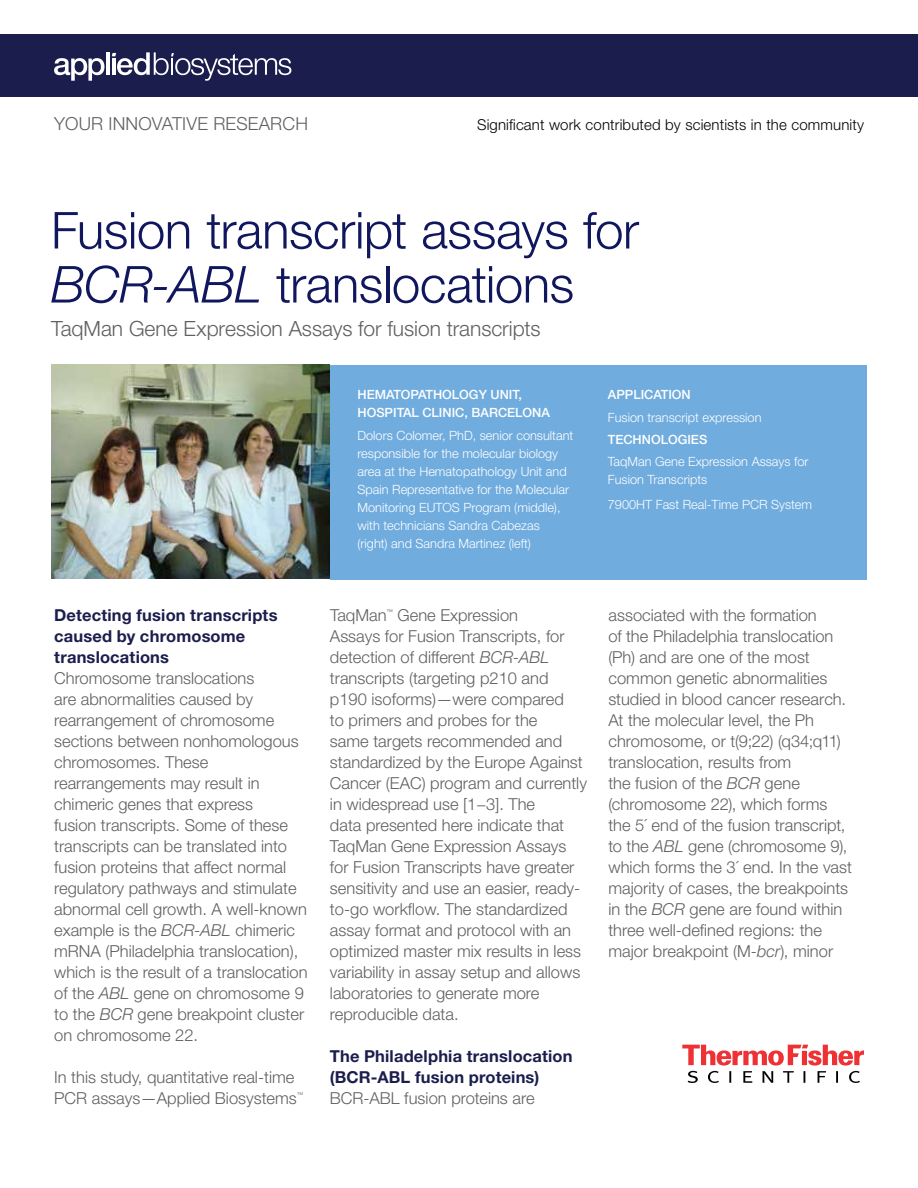
<style>
.page{position:relative;width:918px;height:1188px;background:#fff}
.page>*{position:absolute;margin:0;border:0;box-sizing:border-box;transform-origin:0 0}
.t1{font:300 51px/54px "Helvetica Neue LT Std";letter-spacing:-.01em;color:#11175e}
.t2{font:300 21px "Helvetica Neue LT Std";color:#5f6062}
.t3{font:300 18px "Helvetica Neue LT Std";letter-spacing:.01em;color:#5f6062}
.t4{font:300 16.5px/21px "Helvetica Neue LT Std";color:#5f6062}
.t5{font:700 16.5px/21px "Helvetica Neue LT Std";letter-spacing:.01em;color:#1b1e4d}
.t6{font:300 15px "Helvetica Neue LT Std";letter-spacing:.01em;color:#000}
.t7{font:300 12.75px/18px "Helvetica Neue LT Std";color:#fff}
.t8{font:500 12.75px/18px "Helvetica Neue LT Std";color:#fff}
.t9{font:300 6.6px "Helvetica Neue LT Std";color:#5f6062}
.s1{font-style:italic}
</style>
<div class="page">
<div style="left:330px;top:365px;width:537px;height:214px;background:#70acde"></div>
<img style="left:51px;top:365px;width:279px;height:214px">
<svg style="left:682px;top:1045px;width:182px;height:38px"></svg>
<div style="left:0;top:34px;width:918px;height:63px;background:#1b1e4d"></div>
<svg style="left:54px;top:58px;width:50px;height:23px"></svg>
<hr style="left:106px;top:52px;width:3px;height:23px;background:#fff">
<svg style="left:112px;top:52px;width:179px;height:29px"></svg>
<p class="t3" style="left:54px;top:112px;width:256px">YOUR INNOVATIVE RESEARCH</p>
<p class="t6" style="left:477px;top:115px;width:388px">Significant work contributed by scientists in the community</p>
<h1 class="t1" style="left:51px;top:202px;width:590px">Fusion transcript assays for<br><span class="s1">BCR-ABL</span> translocations</h1>
<p class="t2" style="left:51px;top:316px;width:491px">TaqMan Gene Expression Assays for fusion transcripts</p>
<p class="t8" style="left:357px;top:386px;width:194px">HEMATOPATHOLOGY UNIT,<br>HOSPITAL CLINIC, BARCELONA</p>
<p class="t7" style="left:357px;top:426px;width:217px">Dolors Colomer, PhD, senior consultant responsible for the molecular biology area at the Hematopathology Unit and Spain Representative for the Molecular Monitoring EUTOS Program (middle), with technicians Sandra Cabezas<br>(right) and Sandra Martinez (left)</p>
<p class="t8" style="left:608px;top:386px;width:84px">APPLICATION</p>
<p class="t7" style="left:608px;top:408px;width:155px">Fusion transcript expression</p>
<p class="t8" style="left:608px;top:430px;width:101px">TECHNOLOGIES</p>
<p class="t7" style="left:608px;top:452px;width:202px">TaqMan Gene Expression Assays for<br>Fusion Transcripts</p>
<p class="t7" style="left:608px;top:495px;width:206px">7900HT Fast Real-Time PCR System</p>
<p class="t5" style="left:54px;top:604px;width:225px">Detecting fusion transcripts caused by chromosome translocations</p>
<p class="t4" style="left:54px;top:667px;width:255px">Chromosome translocations<br>are abnormalities caused by rearrangement of chromosome sections between nonhomologous chromosomes. These rearrangements may result in chimeric genes that express<br>fusion transcripts. Some of these transcripts can be translated into fusion proteins that affect normal regulatory pathways and stimulate abnormal cell growth. A well-known example is the <span class="s1">BCR-ABL</span> chimeric mRNA (Philadelphia translocation), which is the result of a translocation of the <span class="s1">ABL</span> gene on chromosome 9 to the <span class="s1">BCR</span> gene breakpoint cluster on chromosome 22.</p>
<p class="t4" style="left:54px;top:1066px;width:244px">In this study, quantitative real-time<br>PCR assays—Applied Biosystems</p>
<p class="t9" style="left:297px;top:1090px;width:8px">™</p>
<p class="t4" style="left:330px;top:604px;width:58px">TaqMan</p>
<p class="t9" style="left:387px;top:607px;width:8px">™</p>
<p class="t4" style="left:330px;top:604px;width:259px;text-indent:68px">Gene Expression<br>Assays for Fusion Transcripts, for detection of different <span class="s1">BCR-ABL </span>transcripts (targeting p210 and p190 isoforms)—were compared<br>to primers and probes for the<br>same targets recommended and standardized by the Europe Against<br>Cancer (EAC) program and currently in widespread use [1−3]. The<br>data presented here indicate that<br>TaqMan Gene Expression Assays for Fusion Transcripts have greater sensitivity and use an easier, ready&shy;to-go workflow. The standardized assay format and protocol with an optimized master mix results in less variability in assay setup and allows laboratories to generate more reproducible data.</p>
<p class="t5" style="left:330px;top:1045px;width:244px">The Philadelphia translocation (BCR-ABL fusion proteins)</p>
<p class="t4" style="left:330px;top:1087px;width:206px">BCR-ABL fusion proteins are</p>
<p class="t4" style="left:608px;top:604px;width:245px">associated with the formation<br>of the Philadelphia translocation (Ph) and are one of the most common genetic abnormalities studied in blood cancer research.<br>At the molecular level, the Ph chromosome, or t(9;22) (q34;q11) translocation, results from<br>the fusion of the <span class="s1">BCR</span> gene (chromosome 22), which forms the 5´ end of the fusion transcript, to the <span class="s1">ABL</span> gene (chromosome 9), which forms the 3´ end. In the vast majority of cases, the breakpoints in the <span class="s1">BCR</span> gene are found within three well-defined regions: the major breakpoint (M-<span class="s1">bcr</span>), minor</p>
</div>
